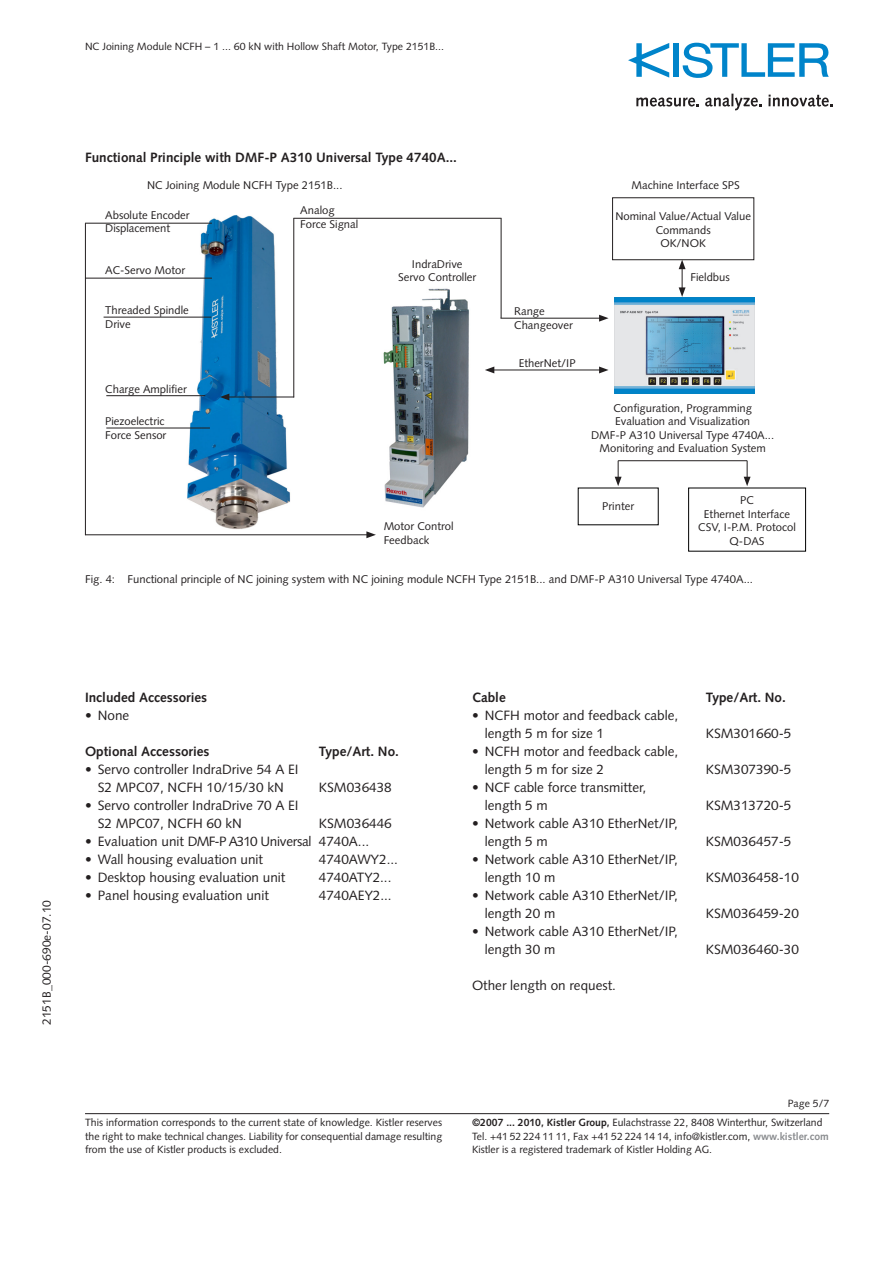
<style>
.page{position:relative;width:893px;height:1263px;background:#fff}
.page>*{position:absolute;margin:0;border:0;box-sizing:border-box;transform-origin:0 0}
.t1{font:13.5px/18px "Syntax LT Std";color:#231f20}
.t2{font:700 13.5px "Syntax LT Std";color:#231f20}
.t3{font:12px "Syntax LT Std";color:#231f20}
.t4{font:11.25px/13.5px "Syntax LT Std";color:#231f20}
.t5{font:10.5px/13.5px "Syntax LT Std";color:#231f20;text-align:justify}
.s1{font-weight:700}
.s2{font-weight:700;color:#8a8c8f}
</style>
<div class="page">
<hr style="left:85px;top:1113px;width:744px;height:1px;background:#231f20">
<div style="left:673px;top:43px;width:6px;height:34px;background:#0084ca"></div>
<svg style="left:683px;top:43px;width:146px;height:35px"></svg>
<svg style="left:628px;top:43px;width:41px;height:35px"></svg>
<svg style="left:636px;top:98px;width:63px;height:9px"></svg>
<svg style="left:705px;top:94px;width:57px;height:16px"></svg>
<svg style="left:768px;top:95px;width:65px;height:12px"></svg>
<img style="left:383px;top:288px;width:86px;height:220px">
<img style="left:178px;top:215px;width:122px;height:314px">
<hr style="left:85px;top:534px;width:284px;height:1px;background:#231f20">
<svg style="left:366px;top:531px;width:10px;height:7px"></svg>
<hr style="left:293px;top:218px;width:1px;height:179px;background:#231f20">
<hr style="left:500px;top:318px;width:101px;height:1px;background:#231f20">
<svg style="left:599px;top:315px;width:10px;height:7px"></svg>
<hr style="left:85px;top:278px;width:127px;height:1px;background:#231f20">
<hr style="left:104px;top:317px;width:107px;height:1px;background:#231f20">
<hr style="left:227px;top:397px;width:67px;height:1px;background:#231f20">
<svg style="left:220px;top:393px;width:9px;height:7px"></svg>
<hr style="left:85px;top:223px;width:1px;height:312px;background:#231f20">
<hr style="left:106px;top:428px;width:104px;height:1px;background:#231f20">
<hr style="left:106px;top:395px;width:99px;height:1px;background:#231f20">
<hr style="left:492px;top:370px;width:109px;height:1px;background:#231f20">
<svg style="left:485px;top:366px;width:9px;height:7px"></svg>
<svg style="left:599px;top:366px;width:10px;height:7px"></svg>
<hr style="left:85px;top:223px;width:127px;height:1px;background:#231f20">
<div style="left:612px;top:197px;width:142px;height:63px;border:1px solid #231f20"></div>
<img style="left:614px;top:297px;width:140px;height:97px">
<div style="left:688px;top:488px;width:118px;height:63px;border:1px solid #000"></div>
<hr style="left:618px;top:460px;width:129px;height:1px;background:#231f20">
<svg style="left:615px;top:461px;width:7px;height:25px"></svg>
<svg style="left:744px;top:461px;width:7px;height:25px"></svg>
<svg style="left:679px;top:260px;width:7px;height:37px"></svg>
<hr style="left:293px;top:218px;width:208px;height:1px;background:#231f20">
<hr style="left:501px;top:218px;width:1px;height:100px;background:#231f20">
<p class="t5" style="left:85px;top:40px;width:360px">NC Joining Module NCFH – 1 ... 60 kN with Hollow Shaft Motor, Type 2151B...</p>
<p class="t2" style="left:85px;top:150px;width:373px">Functional Principle with DMF-P A310 Universal Type 4740A...</p>
<p class="t4" style="left:147px;top:178px;width:197px">NC Joining Module NCFH Type 2151B...</p>
<p class="t4" style="left:105px;top:208px;width:86px">Absolute Encoder<br>Displacement</p>
<p class="t4" style="left:105px;top:263px;width:82px">AC-Servo Motor</p>
<p class="t4" style="left:105px;top:304px;width:85px">Threaded Spindle<br>Drive</p>
<p class="t4" style="left:105px;top:382px;width:83px">Charge Amplifier</p>
<p class="t4" style="left:105px;top:415px;width:63px">Piezoelectric<br>Force Sensor</p>
<p class="t4" style="left:300px;top:204px;width:60px">Analog<br>Force Signal</p>
<p class="t4" style="left:398px;top:257px;width:80px;text-align:center">IndraDrive<br>Servo Controller</p>
<p class="t4" style="left:384px;top:519px;width:71px">Motor Control<br>Feedback</p>
<p class="t4" style="left:514px;top:304px;width:60px">Range<br>Changeover</p>
<p class="t4" style="left:519px;top:356px;width:58px">EtherNet/IP</p>
<p class="t4" style="left:631px;top:178px;width:110px">Machine Interface SPS</p>
<p class="t4" style="left:615px;top:209px;width:137px;text-align:center">Nominal Value/Actual Value<br>Commands<br>OK/NOK</p>
<p class="t4" style="left:690px;top:270px;width:41px">Fieldbus</p>
<p class="t4" style="left:591px;top:401px;width:184px;text-align:center">Configuration, Programming<br>Evaluation and Visualization<br>DMF-P A310 Universal Type 4740A...<br>Monitoring and Evaluation System</p>
<p class="t4" style="left:602px;top:500px;width:33px">Printer</p>
<p class="t4" style="left:698px;top:493px;width:99px;text-align:center">PC<br>Ethernet Interface<br>CSV, I-P.M. Protocol<br>Q-DAS</p>
<p class="t4" style="left:85px;top:573px;width:669px">Fig. 4: Functional principle of NC joining system with NC joining module NCFH Type 2151B... and DMF-P A310 Universal Type 4740A...</p>
<p class="t3" style="left:39px;top:1025px;width:126px;rotate:-90deg">2151B_000-690e-07.10</p>
<p class="t2" style="left:85px;top:690px;width:124px">Included Accessories</p>
<p class="t1" style="left:85px;top:706px;width:46px">• None</p>
<p class="t2" style="left:85px;top:744px;width:126px">Optional Accessories</p>
<p class="t2" style="left:319px;top:744px;width:82px">Type/Art. No.</p>
<p class="t1" style="left:85px;top:760px;width:215px;text-align:center">• Servo controller IndraDrive 54 A EI<br>S2 MPC07, NCFH 10/15/30 kN</p>
<p class="t1" style="left:319px;top:778px;width:74px">KSM036438</p>
<p class="t1" style="left:98px;top:796px;width:202px;text-indent:-13px">• Servo controller IndraDrive 70 A EI<br>S2 MPC07, NCFH 60 kN</p>
<p class="t1" style="left:319px;top:814px;width:74px">KSM036446</p>
<p class="t1" style="left:85px;top:832px;width:286px">• Evaluation unit DMF-P A310 Universal 4740A...</p>
<p class="t1" style="left:85px;top:850px;width:180px">• Wall housing evaluation unit</p>
<p class="t1" style="left:319px;top:850px;width:81px">4740AWY2...</p>
<p class="t1" style="left:85px;top:868px;width:202px">• Desktop housing evaluation unit</p>
<p class="t1" style="left:319px;top:868px;width:74px">4740ATY2...</p>
<p class="t1" style="left:85px;top:886px;width:185px">• Panel housing evaluation unit</p>
<p class="t1" style="left:319px;top:886px;width:74px">4740AEY2...</p>
<p class="t2" style="left:472px;top:690px;width:35px">Cable</p>
<p class="t2" style="left:706px;top:690px;width:82px">Type/Art. No.</p>
<p class="t1" style="left:485px;top:706px;width:195px;text-indent:-13px">• NCFH motor and feedback cable, length 5 m for size 1</p>
<p class="t1" style="left:706px;top:724px;width:87px">KSM301660-5</p>
<p class="t1" style="left:485px;top:742px;width:195px;text-indent:-13px">• NCFH motor and feedback cable, length 5 m for size 2</p>
<p class="t1" style="left:485px;top:778px;width:163px;text-indent:-13px">• NCF cable force transmitter, length 5 m</p>
<p class="t1" style="left:485px;top:814px;width:194px;text-indent:-13px">• Network cable A310 EtherNet/IP, length 5 m</p>
<p class="t1" style="left:485px;top:850px;width:194px;text-indent:-13px">• Network cable A310 EtherNet/IP, length 10 m</p>
<p class="t1" style="left:485px;top:886px;width:194px;text-indent:-13px">• Network cable A310 EtherNet/IP, length 20 m</p>
<p class="t1" style="left:485px;top:922px;width:194px;text-indent:-13px">• Network cable A310 EtherNet/IP, length 30 m</p>
<p class="t1" style="left:472px;top:976px;width:145px">Other length on request.</p>
<p class="t1" style="left:706px;top:760px;width:87px">KSM307390-5</p>
<p class="t1" style="left:706px;top:796px;width:87px">KSM313720-5</p>
<p class="t1" style="left:706px;top:832px;width:87px">KSM036457-5</p>
<p class="t1" style="left:706px;top:868px;width:95px">KSM036458-10</p>
<p class="t1" style="left:706px;top:904px;width:95px">KSM036459-20</p>
<p class="t1" style="left:706px;top:940px;width:95px">KSM036460-30</p>
<p class="t5" style="left:788px;top:1097px;width:43px">Page 5/7</p>
<p class="t5" style="left:85px;top:1116px;width:359px">This information corresponds to the current state of knowledge. Kistler reserves the right to make technical changes. Liability for consequential damage resulting from the use of Kistler products is excluded.</p>
<p class="t5" style="left:472px;top:1116px;width:358px;text-align:left"><span class="s1">©2007 ... 2010, Kistler Group,</span> Eulachstrasse 22, 8408 Winterthur, Switzerland<br>Tel. +41 52 224 11 11, Fax +41 52 224 14 14, info@kistler.com, <span class="s2">www.kistler.com<br></span>Kistler is a registered trademark of Kistler Holding AG.</p>
</div>
